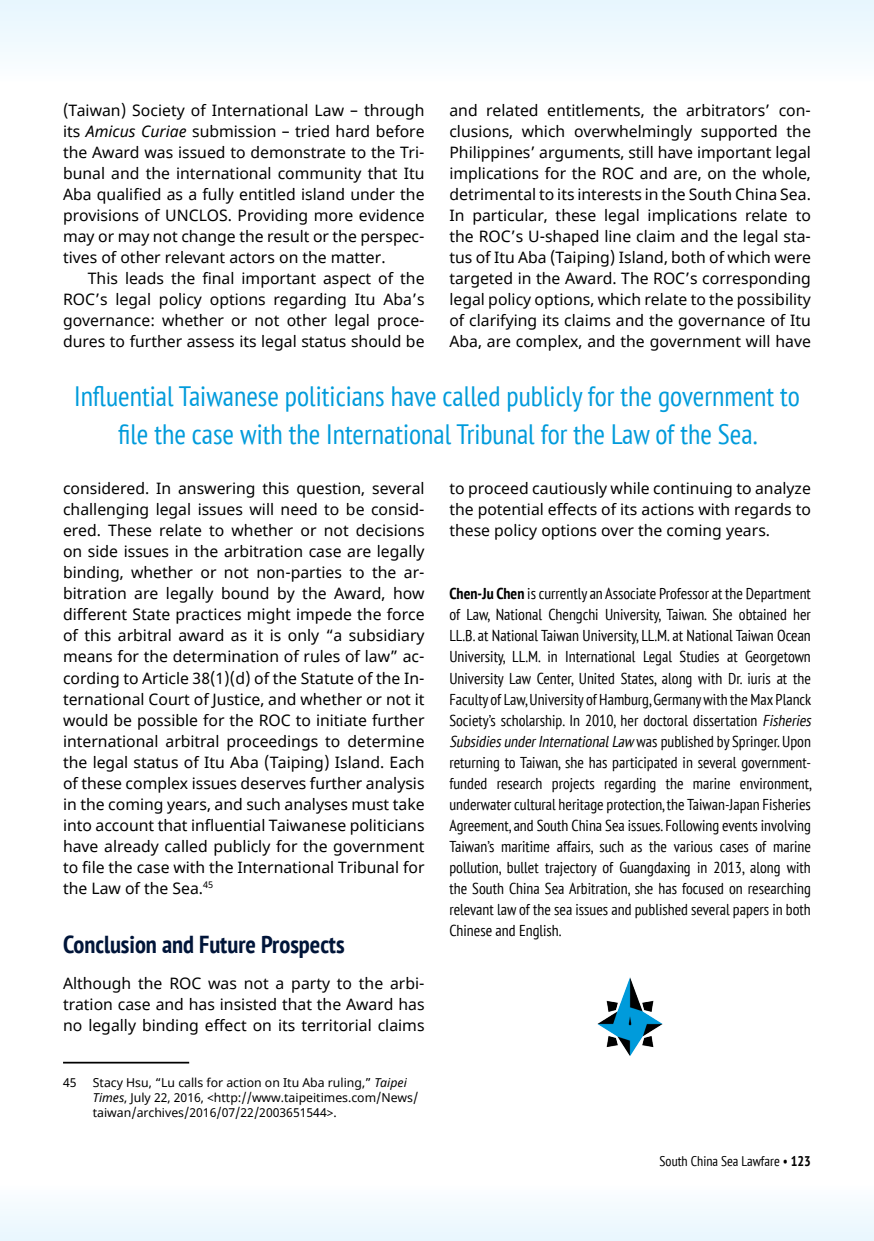
<style>
.page{position:relative;width:874px;height:1241px;background:#fff}
.page>*{position:absolute;margin:0;border:0;box-sizing:border-box;transform-origin:0 0}
.Quote_Center{font:condensed 28px/38.5px "PT Sans";color:#009bdb;text-align:center}
.Text_Heading_1{font:700 condensed 24.5px "PT Sans";color:#001539}
.Text_Body__P2{font:15.75px/21px "Noto Sans";color:#000;text-align:justify}
.Author_Bio{font:condensed 15.75px/21px "PT Sans";color:#000}
.Text_Body__P1{font:15.75px/21px "Noto Sans";color:#000;text-align:justify}
.t1{font:condensed 14px "PT Sans";color:#000}
.Footnote{font:12.25px/14.7px "Noto Sans";color:#000}
.s1{font-style:italic}
.s2{font-weight:700}
</style>
<div class="page">
<div style="left:0;top:0;width:873px;height:82px;background:#f0f9fe"></div>
<div style="left:0;top:1184px;width:873px;height:56px;background:#f2fafe"></div>
<hr style="left:63px;top:1061px;width:126px;height:2px;background:#000">
<img style="left:597px;top:977px;width:66px;height:79px">
<p class="Text_Body__P2" style="left:63px;top:100px;width:363px">(Taiwan) Society of International Law – through its <span class="s1">Amicus Curiae</span> submission – tried hard before the Award was issued to demonstrate to the Tri&shy;bunal and the international community that Itu Aba qualified as a fully entitled island under the provisions of UNCLOS. Providing more evidence may or may not change the result or the perspec&shy;tives of other relevant actors on the matter.</p>
<p class="Text_Body__P2" style="left:63px;top:268px;width:363px;text-indent:25px">This leads the final important aspect of the ROC’s legal policy options regarding Itu Aba’s governance: whether or not other legal proce&shy;dures to further assess its legal status should be</p>
<p class="Text_Body__P2" style="left:449px;top:100px;width:363px">and related entitlements, the arbitrators’ con&shy;clusions, which overwhelmingly supported the Philippines’ arguments, still have important legal implications for the ROC and are, on the whole, detrimental to its interests in the South China Sea.<br>In particular, these legal implications relate to the ROC’s U-shaped line claim and the legal sta&shy;tus of Itu Aba (Taiping) Island, both of which were targeted in the Award. The ROC’s corresponding legal policy options, which relate to the possibility of clarifying its claims and the governance of Itu Aba, are complex, and the government will have</p>
<p class="Quote_Center" style="left:74px;top:376px;width:726px">Influential Taiwanese politicians have called publicly for the government to file the case with the International Tribunal for the Law of the Sea.</p>
<p class="Text_Body__P2" style="left:63px;top:478px;width:363px">considered. In answering this question, several challenging legal issues will need to be consid&shy;ered. These relate to whether or not decisions on side issues in the arbitration case are legally binding, whether or not non-parties to the ar&shy;bitration are legally bound by the Award, how different State practices might impede the force of this arbitral award as it is only “a subsidiary means for the determination of rules of law” ac&shy;cording to Article 38(1)(d) of the Statute of the In&shy;ternational Court of Justice, and whether or not it would be possible for the ROC to initiate further international arbitral proceedings to determine the legal status of Itu Aba (Taiping) Island. Each of these complex issues deserves further analysis in the coming years, and such analyses must take into account that influential Taiwanese politicians have already called publicly for the government to file the case with the International Tribunal for the Law of the Sea.<sup>45</sup></p>
<p class="Text_Heading_1" style="left:63px;top:927px;width:283px">Conclusion and Future Prospects</p>
<p class="Text_Body__P1" style="left:63px;top:972px;width:363px">Although the ROC was not a party to the arbi&shy;tration case and has insisted that the Award has no legally binding effect on its territorial claims</p>
<p class="Footnote" style="left:63px;top:1075px;width:15px">45</p>
<p class="Footnote" style="left:93px;top:1075px;width:327px">Stacy Hsu, “Lu calls for action on Itu Aba ruling,” <span class="s1">Taipei<br>Times</span>, July 22, 2016, &lt;http://www.taipeitimes.com/News/ taiwan/archives/2016/07/22/2003651544&gt;.</p>
<p class="Text_Body__P2" style="left:449px;top:478px;width:363px">to proceed cautiously while continuing to analyze the potential effects of its actions with regards to these policy options over the coming years.</p>
<p class="Author_Bio" style="left:449px;top:583px;width:366px"><span class="s2">Chen-Ju Chen</span> is currently an Associate Professor at the Department of Law, National Chengchi University, Taiwan. She obtained her LL.B. at National Taiwan University, LL.M. at National Taiwan Ocean University, LL.M. in International Legal Studies at Georgetown University Law Center, United States, along with Dr. iuris at the Faculty of Law, University of Hamburg, Germany with the Max Planck Society’s scholarship. In 2010, her doctoral dissertation <span class="s1">Fisheries SubsidiesunderInternationalLaw</span> wa s p u b l i s h e d by S p r i n g e r. U p o n returning to Taiwan, she has participated in several government&shy;funded research projects regarding the marine environment, underwater cultural heritage protection, the Taiwan-Japan Fisheries Agreement, and South China Sea issues. Following events involving Taiwan’s maritime affairs, such as the various cases of marine pollution, bullet trajectory of Guangdaxing in 2013, along with the South China Sea Arbitration, she has focused on researching relevant law of the sea issues and published several papers in both Chinese and English.</p>
<p class="t1" style="left:659px;top:1151px;width:153px">South China Sea Lawfare • <span class="s2">123</span></p>
</div>
